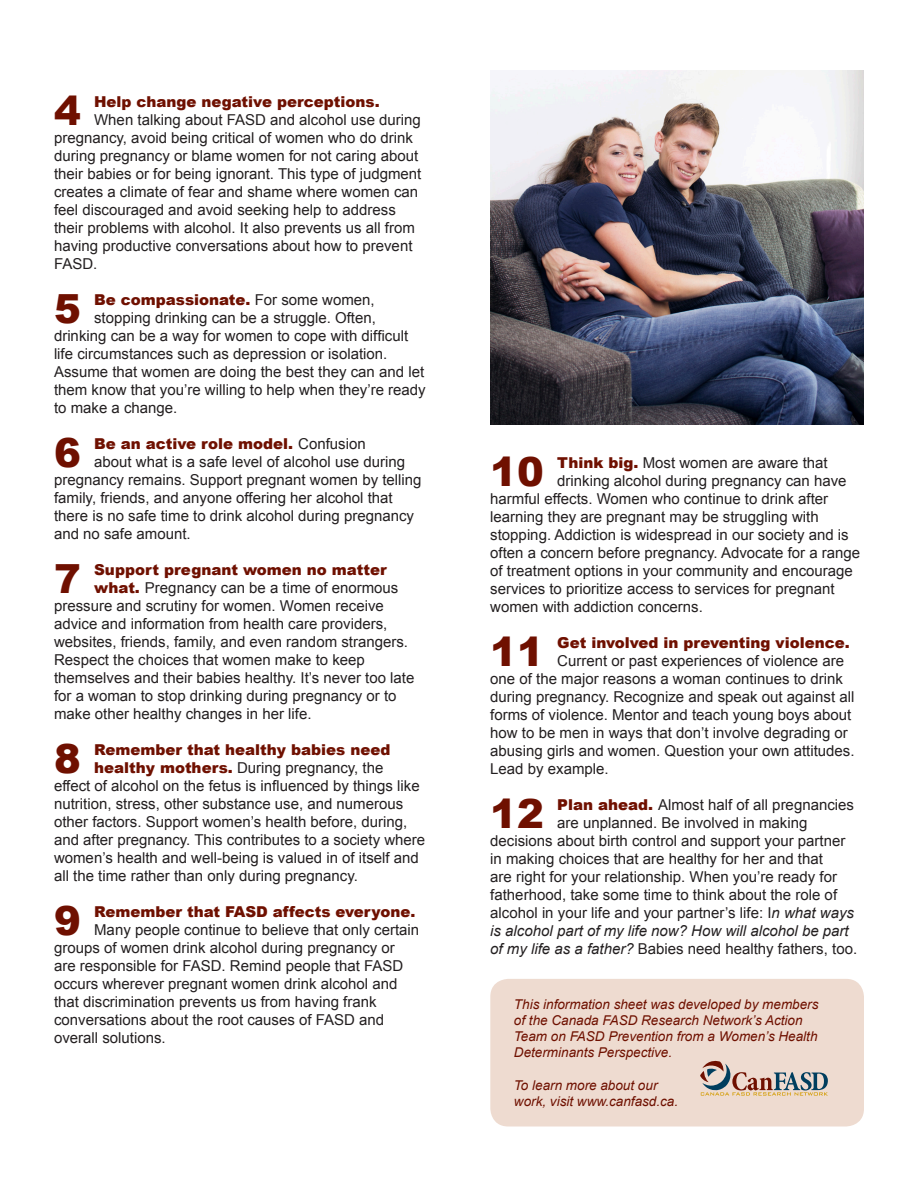
<style>
.page{position:relative;width:918px;height:1188px;background:#fff}
.page>*{position:absolute;margin:0;border:0;box-sizing:border-box;transform-origin:0 0}
.t1{font:900 40.2px "Arial";color:#6f1000}
.t2{font:15px "Arial";color:#231f20}
.t3{font:900 15px "Arial";color:#6f1000}
.t4{font:italic 15px "Arial";color:#231f20}
.t5{font:italic 13.5px/16.2px "Arial";color:#6f1000}
.s1{font-weight:400;color:#231f20}
.s2{font-weight:900;color:#6f1000}
.s3{font-style:italic}
</style>
<div class="page">
<div style="left:490px;top:979px;width:374px;height:148px;background:#eedbd0;border-radius:18px"></div>
<svg style="left:700px;top:1061px;width:128px;height:35px"></svg>
<img style="left:490px;top:71px;width:374px;height:353px">
<p class="t1" style="left:54px;top:81px;width:28px">4</p>
<p class="t3" style="left:94px;top:91px;width:287px">Help change negative perceptions.</p>
<p class="t2" style="left:94px;top:110px;width:328px">When talking about FASD and alcohol use during</p>
<p class="t2" style="left:54px;top:128px;width:361px">pregnancy, avoid being critical of women who do drink</p>
<p class="t2" style="left:54px;top:146px;width:366px">during pregnancy or blame women for not caring about</p>
<p class="t2" style="left:54px;top:164px;width:369px">their babies or for being ignorant. This type of judgment</p>
<p class="t2" style="left:54px;top:182px;width:366px">creates a climate of fear and shame where women can</p>
<p class="t2" style="left:54px;top:200px;width:343px">feel discouraged and avoid seeking help to address</p>
<p class="t2" style="left:54px;top:218px;width:362px">their problems with alcohol. It also prevents us all from</p>
<p class="t2" style="left:54px;top:236px;width:360px">having productive conversations about how to prevent</p>
<p class="t2" style="left:54px;top:254px;width:45px">FASD.</p>
<p class="t1" style="left:54px;top:279px;width:28px">5</p>
<p class="t3" style="left:94px;top:289px;width:282px">Be compassionate. <span class="s1">For some women,</span></p>
<p class="t2" style="left:94px;top:308px;width:283px">stopping drinking can be a struggle. Often,</p>
<p class="t2" style="left:54px;top:326px;width:356px">drinking can be a way for women to cope with difficult</p>
<p class="t2" style="left:54px;top:344px;width:335px">life circumstances such as depression or isolation.</p>
<p class="t2" style="left:54px;top:362px;width:372px">Assume that women are doing the best they can and let</p>
<p class="t2" style="left:54px;top:380px;width:373px">them know that you’re willing to help when they’re ready</p>
<p class="t2" style="left:54px;top:398px;width:125px">to make a change.</p>
<p class="t1" style="left:54px;top:423px;width:28px">6</p>
<p class="t3" style="left:94px;top:433px;width:273px">Be an active role model. <span class="s1">Confusion</span></p>
<p class="t2" style="left:94px;top:452px;width:312px">about what is a safe level of alcohol use during</p>
<p class="t2" style="left:54px;top:470px;width:369px">pregnancy remains. Support pregnant women by telling</p>
<p class="t2" style="left:54px;top:488px;width:340px">family, friends, and anyone offering her alcohol that</p>
<p class="t2" style="left:54px;top:506px;width:362px">there is no safe time to drink alcohol during pregnancy</p>
<p class="t2" style="left:54px;top:524px;width:138px">and no safe amount.</p>
<p class="t1" style="left:54px;top:549px;width:28px">7</p>
<p class="t3" style="left:94px;top:559px;width:294px">Support pregnant women no matter</p>
<p class="t2" style="left:94px;top:578px;width:306px"><span class="s2">what.</span> Pregnancy can be a time of enormous</p>
<p class="t2" style="left:54px;top:596px;width:331px">pressure and scrutiny for women. Women receive</p>
<p class="t2" style="left:54px;top:614px;width:335px">advice and information from health care providers,</p>
<p class="t2" style="left:54px;top:632px;width:356px">websites, friends, family, and even random strangers.</p>
<p class="t2" style="left:54px;top:650px;width:312px">Respect the choices that women make to keep</p>
<p class="t2" style="left:54px;top:668px;width:362px">themselves and their babies healthy. It’s never too late</p>
<p class="t2" style="left:54px;top:686px;width:344px">for a woman to stop drinking during pregnancy or to</p>
<p class="t2" style="left:54px;top:704px;width:259px">make other healthy changes in her life.</p>
<p class="t1" style="left:54px;top:729px;width:28px">8</p>
<p class="t3" style="left:94px;top:739px;width:298px">Remember that healthy babies need</p>
<p class="t2" style="left:94px;top:758px;width:291px"><span class="s2">healthy mothers.</span> During pregnancy, the</p>
<p class="t2" style="left:54px;top:776px;width:367px">effect of alcohol on the fetus is influenced by things like</p>
<p class="t2" style="left:54px;top:794px;width:351px">nutrition, stress, other substance use, and numerous</p>
<p class="t2" style="left:54px;top:812px;width:355px">other factors. Support women’s health before, during,</p>
<p class="t2" style="left:54px;top:830px;width:373px">and after pregnancy. This contributes to a society where</p>
<p class="t2" style="left:54px;top:848px;width:366px">women’s health and well-being is valued in of itself and</p>
<p class="t2" style="left:54px;top:866px;width:306px">all the time rather than only during pregnancy.</p>
<p class="t1" style="left:54px;top:891px;width:28px">9</p>
<p class="t3" style="left:94px;top:901px;width:323px">Remember that FASD affects everyone.</p>
<p class="t2" style="left:94px;top:920px;width:327px">Many people continue to believe that only certain</p>
<p class="t2" style="left:54px;top:938px;width:342px">groups of women drink alcohol during pregnancy or</p>
<p class="t2" style="left:54px;top:956px;width:351px">are responsible for FASD. Remind people that FASD</p>
<p class="t2" style="left:54px;top:974px;width:345px">occurs wherever pregnant women drink alcohol and</p>
<p class="t2" style="left:54px;top:992px;width:324px">that discrimination prevents us from having frank</p>
<p class="t2" style="left:54px;top:1010px;width:332px">conversations about the root causes of FASD and</p>
<p class="t2" style="left:54px;top:1028px;width:113px">overall solutions.</p>
<p class="t1" style="left:490px;top:442px;width:55px">10</p>
<p class="t2" style="left:557px;top:453px;width:272px"><span class="s2">Think big.</span> Most women are aware that</p>
<p class="t2" style="left:557px;top:471px;width:291px">drinking alcohol during pregnancy can have</p>
<p class="t2" style="left:490px;top:489px;width:339px">harmful effects. Women who continue to drink after</p>
<p class="t2" style="left:490px;top:507px;width:330px">learning they are pregnant may be struggling with</p>
<p class="t2" style="left:490px;top:525px;width:360px">stopping. Addiction is widespread in our society and is</p>
<p class="t2" style="left:490px;top:543px;width:371px">often a concern before pregnancy. Advocate for a range</p>
<p class="t2" style="left:490px;top:561px;width:364px">of treatment options in your community and encourage</p>
<p class="t2" style="left:490px;top:579px;width:346px">services to prioritize access to services for pregnant</p>
<p class="t2" style="left:490px;top:597px;width:214px">women with addiction concerns.</p>
<p class="t1" style="left:490px;top:622px;width:55px">11</p>
<p class="t3" style="left:557px;top:632px;width:294px">Get involved in preventing violence.</p>
<p class="t2" style="left:557px;top:651px;width:288px">Current or past experiences of violence are</p>
<p class="t2" style="left:490px;top:669px;width:354px">one of the major reasons a woman continues to drink</p>
<p class="t2" style="left:490px;top:687px;width:366px">during pregnancy. Recognize and speak out against all</p>
<p class="t2" style="left:490px;top:705px;width:363px">forms of violence. Mentor and teach young boys about</p>
<p class="t2" style="left:490px;top:723px;width:359px">how to be men in ways that don’t involve degrading or</p>
<p class="t2" style="left:490px;top:741px;width:366px">abusing girls and women. Question your own attitudes.</p>
<p class="t2" style="left:490px;top:759px;width:120px">Lead by example.</p>
<p class="t1" style="left:490px;top:784px;width:55px">12</p>
<p class="t2" style="left:557px;top:795px;width:298px"><span class="s2">Plan ahead.</span> Almost half of all pregnancies</p>
<p class="t2" style="left:557px;top:813px;width:252px">are unplanned. Be involved in making</p>
<p class="t2" style="left:490px;top:831px;width:357px">decisions about birth control and support your partner</p>
<p class="t2" style="left:490px;top:849px;width:334px">in making choices that are healthy for her and that</p>
<p class="t2" style="left:490px;top:867px;width:348px">are right for your relationship. When you’re ready for</p>
<p class="t2" style="left:490px;top:885px;width:348px">fatherhood, take some time to think about the role of</p>
<p class="t2" style="left:490px;top:903px;width:365px">alcohol in your life and your partner’s life: I<span class="s3">n what ways</span></p>
<p class="t4" style="left:490px;top:921px;width:360px">is alcohol part of my life now? How will alcohol be part</p>
<p class="t2" style="left:490px;top:939px;width:368px"><span class="s3">of my life as a father?</span> Babies need healthy fathers, too.</p>
<p class="t5" style="left:514px;top:996px;width:306px">This information sheet was developed by members of the Canada FASD Research Network’s Action Team on FASD Prevention from a Women’s Health Determinants Perspective.</p>
<p class="t5" style="left:514px;top:1077px;width:166px">To learn more about our work, visit www.canfasd.ca.</p>
</div>
